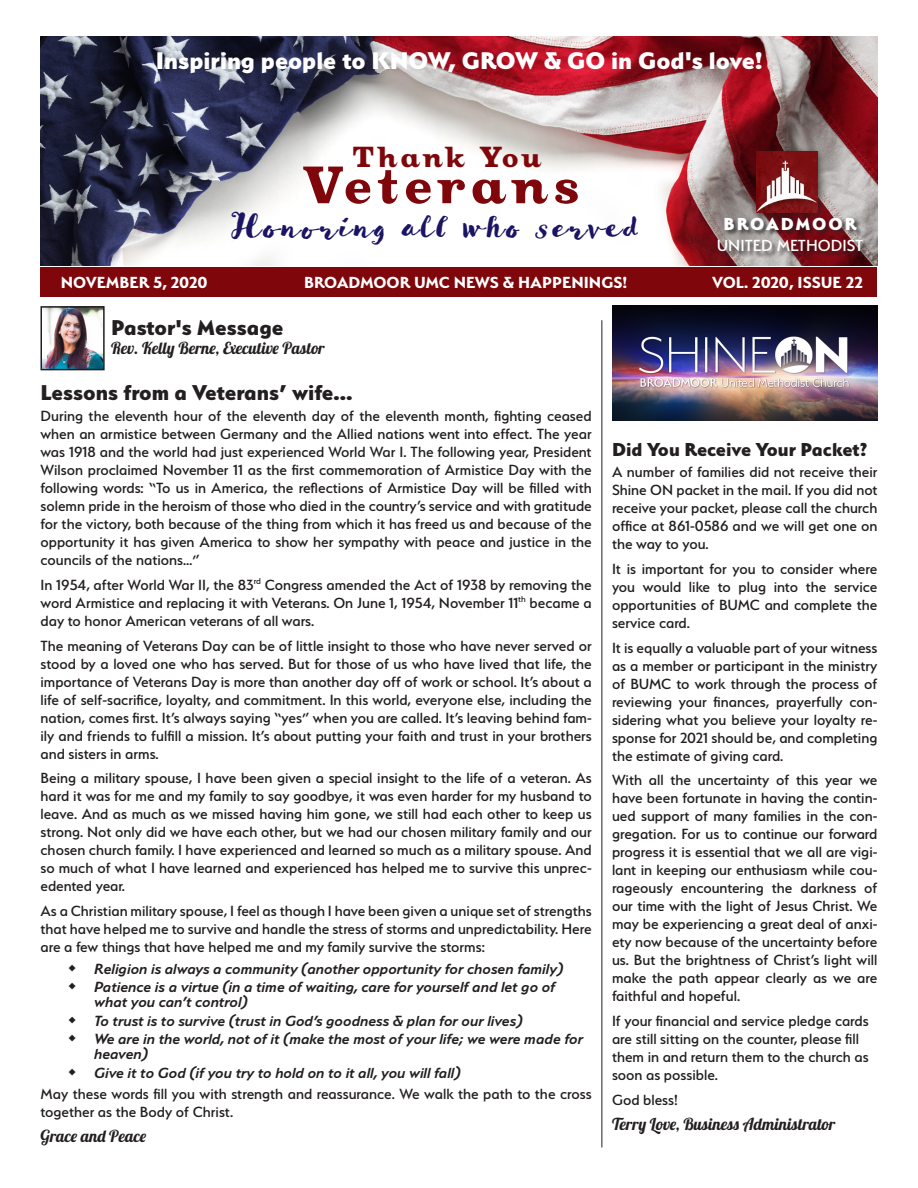
<style>
.page{position:relative;width:918px;height:1188px;background:#fff}
.page>*{position:absolute;margin:0;border:0;box-sizing:border-box;transform-origin:0 0}
.STORY_HEADS{font:900 57px "Oxtail OT";letter-spacing:.085em;color:#7f060a}
.STORY_HEADS-2{font:33px "Goodlife Brush";letter-spacing:.11em;color:#1b1464}
.STORY_HEADS-3{font:900 31.5px "Oxtail OT";letter-spacing:.08em;color:#7f060a}
.MISSION{font:800 27px "Serenity";color:#fff}
.STORY_HEADS-4{font:800 24px "Serenity";color:#231f20}
.STORY_HEADS-5{font:800 21px "Serenity";color:#231f20}
.t1{font:800 19.5px "Serenity";letter-spacing:.09em;color:#fff}
.VOL_ISSUE_BAR{font:700 18px "Serenity";color:#fff}
.t2{font:500 18px "Serenity";color:#fff}
.t3{font:500 16.5px/18px "Serenity";color:#231f20;text-align:justify}
.t4{font:italic 600 16.5px/15px "Serenity";color:#231f20}
.SIGNATURES{font:16.5px "Lobster";color:#231f20}
</style>
<div class="page">
<img style="left:40px;top:36px;width:838px;height:229px">
<div style="left:750px;top:145px;width:78px;height:78px;background:#231f20;opacity:.75"></div>
<img style="left:756px;top:151px;width:61px;height:61px">
<div style="left:718px;top:218px;width:152px;height:40px;background:#231f20;opacity:.75"></div>
<div style="left:40px;top:267px;width:836px;height:30px;background:#7f060a"></div>
<img style="left:44px;top:309px;width:58px;height:58px">
<div style="left:41px;top:306px;width:64px;height:64px;border:2px solid #231f20"></div>
<img style="left:612px;top:305px;width:266px;height:116px">
<hr style="left:602px;top:320px;width:1px;height:828px;background:#231f20">
<p class="MISSION" style="left:156px;top:45px;width:609px">Inspiring people to KNOW, GROW &amp; GO in God's love!</p>
<p class="STORY_HEADS-3" style="left:353px;top:140px;width:191px">Thank You</p>
<p class="STORY_HEADS" style="left:303px;top:155px;width:279px">Veterans</p>
<p class="STORY_HEADS-2" style="left:232px;top:206px;width:410px">Honoring all who served</p>
<p class="t1" style="left:724px;top:212px;width:134px">BROADMOOR</p>
<p class="t2" style="left:717px;top:236px;width:148px">UNITED METHODIST</p>
<p class="VOL_ISSUE_BAR" style="left:61px;top:272px;width:148px">NOVEMBER 5, 2020</p>
<p class="VOL_ISSUE_BAR" style="left:304px;top:272px;width:325px">BROADMOOR UMC NEWS &amp; HAPPENINGS!</p>
<p class="VOL_ISSUE_BAR" style="left:712px;top:272px;width:152px">VOL. 2020, ISSUE 22</p>
<p class="STORY_HEADS-4" style="left:111px;top:314px;width:174px">Pastor's Message</p>
<p class="SIGNATURES" style="left:111px;top:337px;width:215px">Rev. Kelly Berne, Executive Pastor</p>
<p class="STORY_HEADS-4" style="left:40px;top:378px;width:314px">Lessons from a Veterans’ wife…</p>
<p class="t3" style="left:40px;top:407px;width:553px">During the eleventh hour of the eleventh day of the eleventh month, fighting ceased when an armistice between Germany and the Allied nations went into effect. The year was 1918 and the world had just experienced World War I. The following year, President Wilson proclaimed November 11 as the first commemoration of Armistice Day with the following words: “To us in America, the reflections of Armistice Day will be filled with solemn pride in the heroism of those who died in the country’s service and with gratitude for the victory, both because of the thing from which it has freed us and because of the opportunity it has given America to show her sympathy with peace and justice in the councils of the nations…”</p>
<p class="t3" style="left:40px;top:576px;width:553px">In 1954, after World War II, the 83<sup>rd</sup> Congress amended the Act of 1938 by removing the word Armistice and replacing it with Veterans. On June 1, 1954, November 11<sup>th</sup> became a day to honor American veterans of all wars.</p>
<p class="t3" style="left:40px;top:636px;width:553px">The meaning of Veterans Day can be of little insight to those who have never served or stood by a loved one who has served. But for those of us who have lived that life, the importance of Veterans Day is more than another day off of work or school. It’s about a life of self-sacrifice, loyalty, and commitment. In this world, everyone else, including the nation, comes first. It’s always saying “yes” when you are called. It’s leaving behind fam&shy;ily and friends to fulfill a mission. It’s about putting your faith and trust in your brothers and sisters in arms.</p>
<p class="t3" style="left:40px;top:769px;width:553px">Being a military spouse, I have been given a special insight to the life of a veteran. As hard it was for me and my family to say goodbye, it was even harder for my husband to leave. And as much as we missed having him gone, we still had each other to keep us strong. Not only did we have each other, but we had our chosen military family and our chosen church family. I have experienced and learned so much as a military spouse. And so much of what I have learned and experienced has helped me to survive this unprec&shy;edented year.</p>
<p class="t3" style="left:40px;top:902px;width:553px">As a Christian military spouse, I feel as though I have been given a unique set of strengths that have helped me to survive and handle the stress of storms and unpredictability. Here are a few things that have helped me and my family survive the storms:</p>
<p class="t4" style="left:94px;top:961px;width:471px">Religion is always a community (another opportunity for chosen family)</p>
<p class="t4" style="left:94px;top:980px;width:463px">Patience is a virtue (in a time of waiting, care for yourself and let go of what you can’t control)</p>
<p class="t4" style="left:94px;top:1013px;width:430px">To trust is to survive (trust in God’s goodness &amp; plan for our lives)</p>
<p class="t4" style="left:94px;top:1032px;width:490px">We are in the world, not of it (make the most of your life; we were made for heaven)</p>
<p class="t4" style="left:94px;top:1065px;width:368px">Give it to God (if you try to hold on to it all, you will fall)</p>
<p class="t3" style="left:40px;top:1085px;width:553px">May these words fill you with strength and reassurance. We walk the path to the cross together as the Body of Christ.</p>
<p class="SIGNATURES" style="left:40px;top:1126px;width:107px">Grace and Peace</p>
<p class="STORY_HEADS-5" style="left:612px;top:437px;width:257px">Did You Receive Your Packet?</p>
<p class="t3" style="left:612px;top:463px;width:267px">A number of families did not receive their Shine ON packet in the mail. If you did not receive your packet, please call the church office at 861-0586 and we will get one on the way to you.</p>
<p class="t3" style="left:612px;top:560px;width:267px">It is important for you to consider where you would like to plug into the service opportunities of BUMC and complete the service card.</p>
<p class="t3" style="left:612px;top:639px;width:267px">It is equally a valuable part of your witness as a member or participant in the ministry of BUMC to work through the process of reviewing your finances, prayerfully con&shy;sidering what you believe your loyalty re&shy;sponse for 2021 should be, and completing the estimate of giving card.</p>
<p class="t3" style="left:612px;top:771px;width:267px">With all the uncertainty of this year we have been fortunate in having the contin&shy;ued support of many families in the con&shy;gregation. For us to continue our forward progress it is essential that we all are vigi&shy;lant in keeping our enthusiasm while cou&shy;rageously encountering the darkness of our time with the light of Jesus Christ. We may be experiencing a great deal of anxi&shy;ety now because of the uncertainty before us. But the brightness of Christ’s light will make the path appear clearly as we are faithful and hopeful.</p>
<p class="t3" style="left:612px;top:1012px;width:258px;text-align:left">If your financial and service pledge cards are still sitting on the counter, please fill them in and return them to the church as soon as possible.</p>
<p class="t3" style="left:612px;top:1091px;width:67px">God bless!</p>
<p class="SIGNATURES" style="left:612px;top:1113px;width:225px">Terry Love, Business Administrator</p>
</div>
